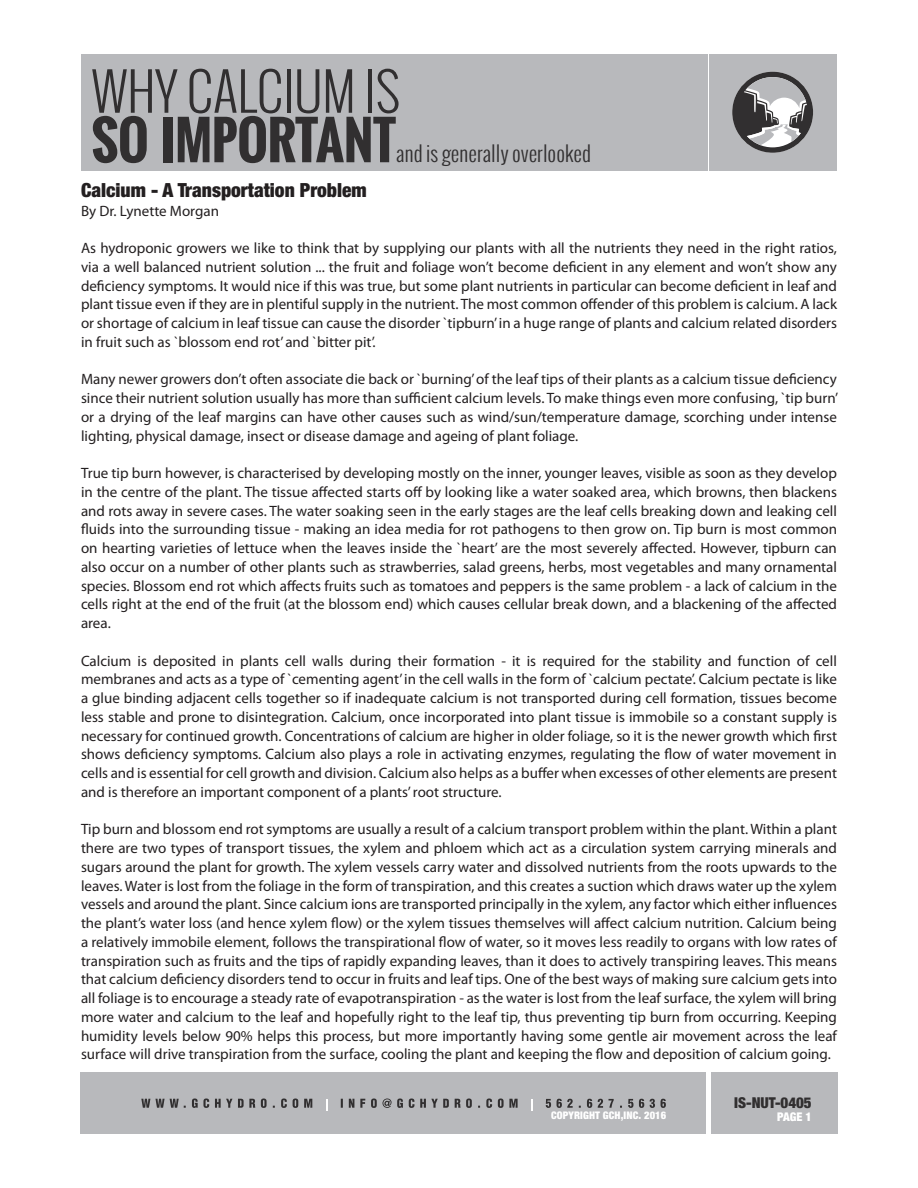
<style>
.page{position:relative;width:918px;height:1188px;background:#fff}
.page>*{position:absolute;margin:0;border:0;box-sizing:border-box;transform-origin:0 0}
.t1{font:300 51.75px "Oswald";letter-spacing:-.01em;color:#312f30}
.t2{font:700 51.75px "Oswald";letter-spacing:-.01em;color:#312f30}
.t3{font:300 21px "Oswald";color:#312f30}
.Header_-_main{font:900 condensed 19.5px "Helvetica Neue";color:#231f20}
.main_text{font:15px/18.8px "Myriad Pro";color:#231f20;text-align:justify}
.Paragraph_Style_2{font:900 condensed 15px "Helvetica Neue";color:#312f30}
.Paragraph_Style_2-2{font:900 condensed 12px "Helvetica Neue";color:#fff}
.t4{font:900 condensed 10.5px "Helvetica Neue";letter-spacing:.01em;color:#fff}
</style>
<div class="page">
<div style="left:711px;top:1073px;width:127px;height:61px;background:#b8b9bc"></div>
<div style="left:80px;top:1073px;width:626px;height:61px;background:#b8b9bc"></div>
<svg style="left:546px;top:1099px;width:120px;height:9px"></svg>
<svg style="left:531px;top:1099px;width:2px;height:12px"></svg>
<svg style="left:341px;top:1099px;width:177px;height:9px"></svg>
<svg style="left:326px;top:1099px;width:1px;height:12px"></svg>
<svg style="left:141px;top:1099px;width:171px;height:9px"></svg>
<div style="left:81px;top:54px;width:627px;height:116px;background:#b8b9bc"></div>
<div style="left:710px;top:54px;width:127px;height:116px;background:#b8b9bc"></div>
<svg style="left:732px;top:72px;width:81px;height:81px"></svg>
<h1 class="t1" style="left:91px;top:56px;width:311px">WHY CALCIUM IS</h1>
<h1 class="t2" style="left:91px;top:102px;width:306px">SO IMPORTANT</h1>
<h2 class="t3" style="left:396px;top:139px;width:197px">and is generally overlooked</h2>
<p class="Header_-_main" style="left:81px;top:178px;width:287px">Calcium - A Transportation Problem</p>
<p class="main_text" style="left:81px;top:201px;width:140px">By Dr. Lynette Morgan</p>
<p class="main_text" style="left:81px;top:239px;width:758px">As hydroponic growers we like to think that by supplying our plants with all the nutrients they need in the right ratios, via a well balanced nutrient solution ... the fruit and foliage won’t become deficient in any element and won’t show any deficiency symptoms. It would nice if this was true, but some plant nutrients in particular can become deficient in leaf and plant tissue even if they are in plentiful supply in the nutrient. The most common offender of this problem is calcium. A lack or shortage of calcium in leaf tissue can cause the disorder `tipburn’ in a huge range of plants and calcium related disorders in fruit such as `blossom end rot’ and `bitter pit’.</p>
<p class="main_text" style="left:81px;top:370px;width:759px">Many newer growers don’t often associate die back or `burning’ of the leaf tips of their plants as a calcium tissue deficiency since their nutrient solution usually has more than sufficient calcium levels. To make things even more confusing, `tip burn’ or a drying of the leaf margins can have other causes such as wind/sun/temperature damage, scorching under intense lighting, physical damage, insect or disease damage and ageing of plant foliage.</p>
<p class="main_text" style="left:81px;top:464px;width:758px">True tip burn however, is characterised by developing mostly on the inner, younger leaves, visible as soon as they develop in the centre of the plant. The tissue affected starts off by looking like a water soaked area, which browns, then blackens and rots away in severe cases. The water soaking seen in the early stages are the leaf cells breaking down and leaking cell fluids into the surrounding tissue - making an idea media for rot pathogens to then grow on. Tip burn is most common on hearting varieties of lettuce when the leaves inside the `heart’ are the most severely affected. However, tipburn can also occur on a number of other plants such as strawberries, salad greens, herbs, most vegetables and many ornamental species. Blossom end rot which affects fruits such as tomatoes and peppers is the same problem - a lack of calcium in the cells right at the end of the fruit (at the blossom end) which causes cellular break down, and a blackening of the affected area.</p>
<p class="main_text" style="left:81px;top:651px;width:758px">Calcium is deposited in plants cell walls during their formation - it is required for the stability and function of cell membranes and acts as a type of `cementing agent’ in the cell walls in the form of `calcium pectate’. Calcium pectate is like a glue binding adjacent cells together so if inadequate calcium is not transported during cell formation, tissues become less stable and prone to disintegration. Calcium, once incorporated into plant tissue is immobile so a constant supply is necessary for continued growth. Concentrations of calcium are higher in older foliage, so it is the newer growth which first shows deficiency symptoms. Calcium also plays a role in activating enzymes, regulating the flow of water movement in cells and is essential for cell growth and division. Calcium also helps as a buffer when excesses of other elements are present and is therefore an important component of a plants’ root structure.</p>
<p class="main_text" style="left:81px;top:820px;width:758px">Tip burn and blossom end rot symptoms are usually a result of a calcium transport problem within the plant. Within a plant there are two types of transport tissues, the xylem and phloem which act as a circulation system carrying minerals and sugars around the plant for growth. The xylem vessels carry water and dissolved nutrients from the roots upwards to the leaves. Water is lost from the foliage in the form of transpiration, and this creates a suction which draws water up the xylem vessels and around the plant. Since calcium ions are transported principally in the xylem, any factor which either influences the plant’s water loss (and hence xylem flow) or the xylem tissues themselves will affect calcium nutrition. Calcium being a relatively immobile element, follows the transpirational flow of water, so it moves less readily to organs with low rates of transpiration such as fruits and the tips of rapidly expanding leaves, than it does to actively transpiring leaves. This means that calcium deficiency disorders tend to occur in fruits and leaf tips. One of the best ways of making sure calcium gets into all foliage is to encourage a steady rate of evapotranspiration - as the water is lost from the leaf surface, the xylem will bring more water and calcium to the leaf and hopefully right to the leaf tip, thus preventing tip burn from occurring. Keeping humidity levels below 90% helps this process, but more importantly having some gentle air movement across the leaf surface will drive transpiration from the surface, cooling the plant and keeping the flow and deposition of calcium going.</p>
<p class="t4" style="left:551px;top:1109px;width:117px">COPYRIGHT GCH,INC. 2016</p>
<p class="Paragraph_Style_2" style="left:734px;top:1093px;width:79px">IS-NUT-0405</p>
<p class="Paragraph_Style_2-2" style="left:777px;top:1110px;width:36px">PAGE 1</p>
</div>
